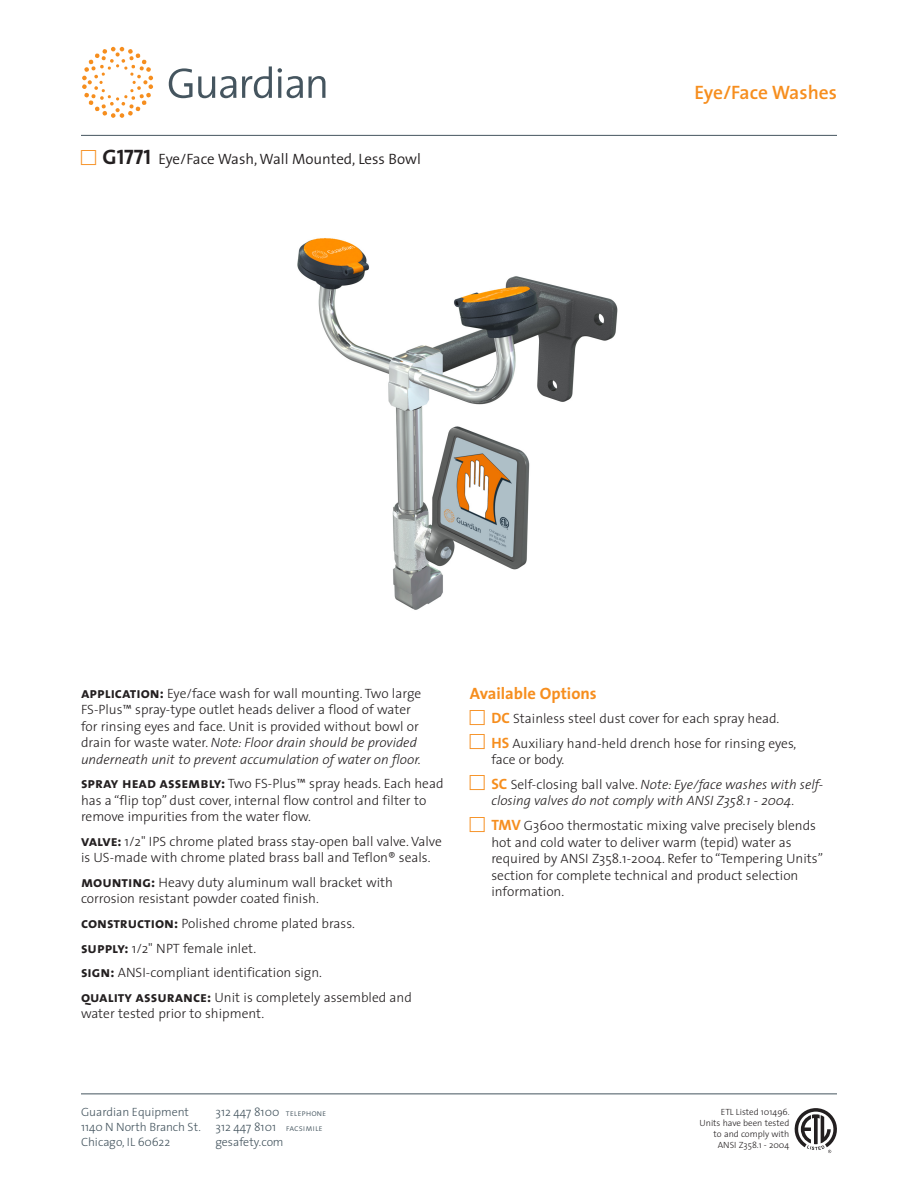
<style>
.page{position:relative;width:918px;height:1188px;background:#fff}
.page>*{position:absolute;margin:0;border:0;box-sizing:border-box;transform-origin:0 0}
.Head-Category{font:600 19.5px "The Sans";color:#f68e1e}
.Options_Head{font:700 16.5px "The Sans";color:#f68e1e}
.Description{font:300 15px "The Sans";color:#231f20}
.Body{font:300 13.5px/16.5px "The Sans";color:#231f20}
.Options_Body{font:300 13.5px/16.5px "The Sans";color:#231f20}
.Options_Body-2{font:italic 300 13.5px/16.5px "The Sans";color:#231f20}
.t1{font:300 12px "The Sans";color:#45555f}
.t2{font:300 9px/10.8px "The Sans";color:#231f20;text-align:right}
.s1{font-family:"The Sans Bold Caps";font-weight:400;font-size:21px}
.s2{font-family:"The Sans Bold Caps";font-weight:400;font-size:15px}
.s3{font-style:italic}
.s4{font-family:"The Sans Bold Caps";font-weight:400;font-size:15px;color:#f68e1e}
.s5{font-family:"The Sans Bold Caps";font-weight:400;font-style:normal;font-size:15px;color:#f68e1e}
.s6{font-style:normal}
.s7{font-family:"The Sans Light Caps";font-weight:400;font-size:9px}
</style>
<div class="page">
<hr style="left:81px;top:1094px;width:756px;height:1px;background:#45555f">
<svg style="left:795px;top:1108px;width:42px;height:45px"></svg>
<svg style="left:242px;top:66px;width:30px;height:32px"></svg>
<svg style="left:278px;top:68px;width:25px;height:30px"></svg>
<svg style="left:309px;top:76px;width:16px;height:22px"></svg>
<svg style="left:169px;top:68px;width:67px;height:30px"></svg>
<svg style="left:82px;top:47px;width:71px;height:71px"></svg>
<hr style="left:81px;top:135px;width:756px;height:1px;background:#45555f">
<img style="left:297px;top:238px;width:321px;height:372px">
<p class="Description" style="left:103px;top:146px;width:320px"><span class="s1">G1771</span> Eye/Face Wash, Wall Mounted, Less Bowl</p>
<p class="Head-Category" style="left:694px;top:76px;width:144px">Eye/Face Washes</p>
<p class="Body" style="left:81px;top:684px;width:342px"><span class="s2">application:</span> Eye/face wash for wall mounting. Two large FS-Plus™ spray-type outlet heads deliver a flood of water for rinsing eyes and face. Unit is provided without bowl or drain for waste water. <span class="s3">Note: Floor drain should be provided underneath unit to prevent accumulation of water on floor.</span></p>
<p class="Body" style="left:81px;top:775px;width:364px"><span class="s2">spray head assembly:</span> Two FS-Plus™ spray heads. Each head has a “flip top” dust cover, internal flow control and filter to remove impurities from the water flow.</p>
<p class="Body" style="left:81px;top:833px;width:362px"><span class="s2">valve:</span> 1/2" IPS chrome plated brass stay-open ball valve. Valve is US-made with chrome plated brass ball and Teflon® seals.</p>
<p class="Body" style="left:81px;top:874px;width:313px"><span class="s2">mounting:</span> Heavy duty aluminum wall bracket with corrosion resistant powder coated finish.</p>
<p class="Body" style="left:81px;top:915px;width:276px"><span class="s2">construction:</span> Polished chrome plated brass.</p>
<p class="Body" style="left:81px;top:939px;width:177px"><span class="s2">supply:</span> 1/2" NPT female inlet.</p>
<p class="Body" style="left:81px;top:964px;width:243px"><span class="s2">sign:</span> ANSI-compliant identification sign.</p>
<p class="Body" style="left:81px;top:989px;width:332px"><span class="s2">quality assurance:</span> Unit is completely assembled and water tested prior to shipment.</p>
<p class="Options_Head" style="left:470px;top:679px;width:128px">Available Options</p>
<p class="Options_Body" style="left:491px;top:710px;width:290px"><span class="s4">DC</span> Stainless steel dust cover for each spray head.</p>
<p class="Options_Body" style="left:491px;top:735px;width:306px"><span class="s4">HS</span> Auxiliary hand-held drench hose for rinsing eyes, face or body.</p>
<p class="Options_Body-2" style="left:491px;top:776px;width:333px"><span class="s5">SC</span> <span class="s6">Self-closing ball valve.</span> Note: Eye/face washes with self&shy;closing valves do not comply with ANSI Z358.1 - 2004.</p>
<p class="Options_Body" style="left:491px;top:817px;width:333px"><span class="s4">TMV</span> G3600 thermostatic mixing valve precisely blends hot and cold water to deliver warm (tepid) water as required by ANSI Z358.1-2004. Refer to “Tempering Units” section for complete technical and product selection information.</p>
<p class="t1" style="left:81px;top:1102px;width:110px">Guardian Equipment</p>
<p class="t1" style="left:81px;top:1117px;width:121px">1140 N North Branch St.</p>
<p class="t1" style="left:81px;top:1132px;width:91px">Chicago, IL 60622</p>
<p class="t1" style="left:215px;top:1102px;width:112px">312 447 8100 <span class="s7">telephone</span></p>
<p class="t1" style="left:215px;top:1117px;width:109px">312 447 8101 <span class="s7">facsimile</span></p>
<p class="t1" style="left:215px;top:1132px;width:70px">gesafety.com</p>
<p class="t2" style="left:721px;top:1107px;width:70px">ETL Listed 101496.</p>
<p class="t2" style="left:699px;top:1118px;width:91px">Units have been tested to and comply with<br>ANSI Z358.1 - 2004</p>
</div>
